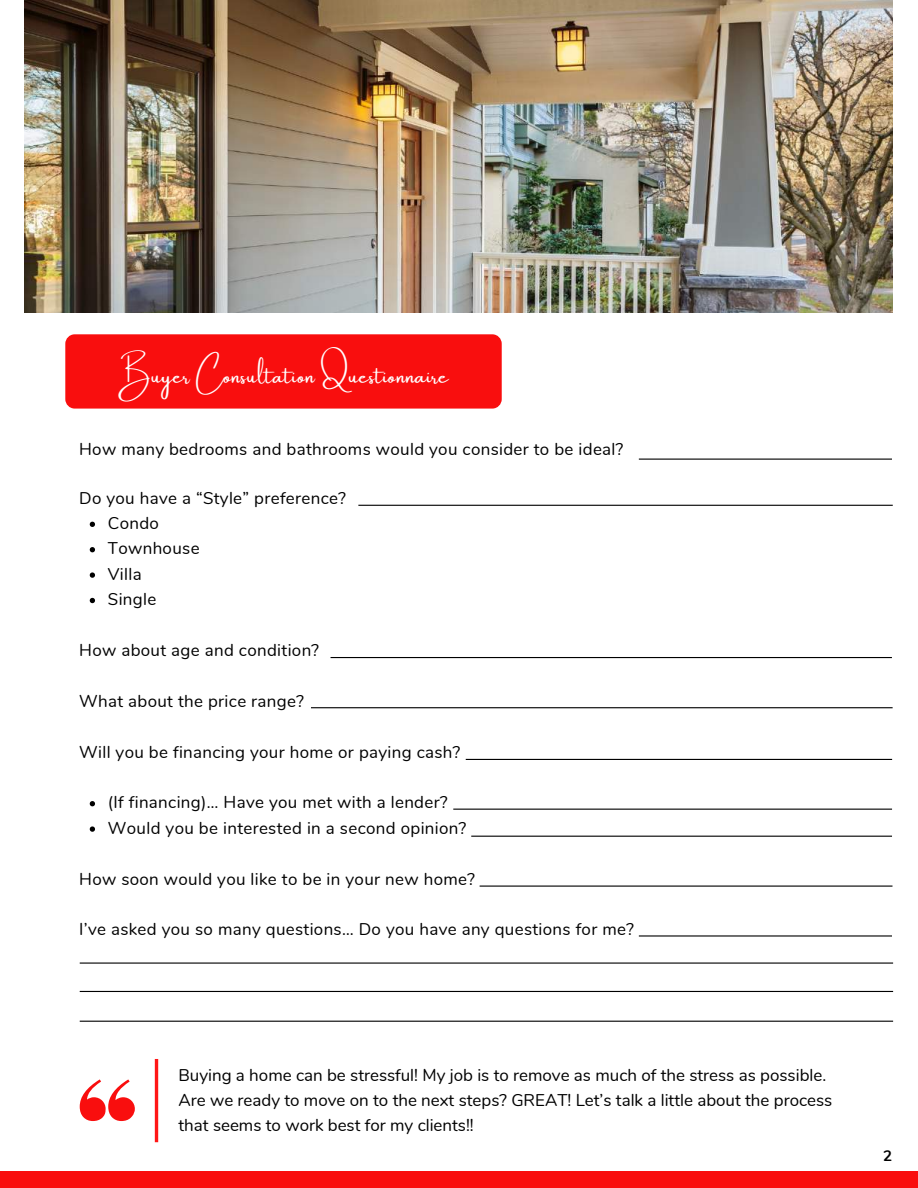
<style>
.page{position:relative;width:918px;height:1188px;background:#fff}
.page>*{position:absolute;margin:0;border:0;box-sizing:border-box;transform-origin:0 0}
.t1{font:21px "Amsterdam One";letter-spacing:.02em;color:#fff}
.t2{font:16.95px/25.3px "Nunito";letter-spacing:.02em;color:#000}
.t3{font:16.95px/24.8px "Nunito";color:#000}
.t4{font:700 15px "Nunito";color:#000}
</style>
<div class="page">
<svg style="left:90px;top:522px;width:5px;height:5px"></svg>
<svg style="left:90px;top:547px;width:5px;height:5px"></svg>
<svg style="left:90px;top:572px;width:5px;height:6px"></svg>
<svg style="left:90px;top:598px;width:5px;height:5px"></svg>
<svg style="left:90px;top:801px;width:5px;height:5px"></svg>
<svg style="left:90px;top:826px;width:5px;height:6px"></svg>
<div style="left:0;top:1172px;width:918px;height:16px;background:#f90e0e"></div>
<img style="left:25px;top:0;width:867px;height:313px">
<div style="left:65px;top:334px;width:437px;height:75px;background:#f90e0e;border-radius:9px"></div>
<hr style="left:358px;top:505px;width:535px;height:1px;background:#000">
<hr style="left:331px;top:657px;width:561px;height:1px;background:#000">
<hr style="left:311px;top:707px;width:582px;height:1px;background:#000">
<hr style="left:466px;top:759px;width:426px;height:1px;background:#000">
<hr style="left:453px;top:809px;width:439px;height:1px;background:#000">
<hr style="left:471px;top:836px;width:421px;height:1px;background:#000">
<hr style="left:480px;top:886px;width:413px;height:1px;background:#000">
<hr style="left:639px;top:935px;width:253px;height:2px;background:#000">
<hr style="left:80px;top:963px;width:813px;height:1px;background:#000">
<hr style="left:80px;top:991px;width:813px;height:1px;background:#000">
<hr style="left:80px;top:1021px;width:813px;height:1px;background:#000">
<hr style="left:639px;top:459px;width:253px;height:1px;background:#000">
<hr style="left:155px;top:1059px;width:3px;height:83px;background:#ff1616">
<svg style="left:80px;top:1079px;width:55px;height:42px"></svg>
<p class="t1" style="left:118px;top:364px;width:332px">Buyer Consultation Questionnaire</p>
<p class="t2" style="left:79px;top:437px;width:546px">How many bedrooms and bathrooms would you consider to be ideal?</p>
<p class="t2" style="left:79px;top:485px;width:268px">Do you have a “Style” preference?</p>
<p class="t2" style="left:108px;top:511px;width:93px">Condo<br>Townhouse<br>Villa<br>Single</p>
<p class="t2" style="left:79px;top:638px;width:241px">How about age and condition?</p>
<p class="t2" style="left:79px;top:689px;width:226px">What about the price range?</p>
<p class="t2" style="left:79px;top:739px;width:383px">Will you be financing your home or paying cash?</p>
<p class="t2" style="left:108px;top:790px;width:360px">(If financing)… Have you met with a lender?<br>Would you be interested in a second opinion?</p>
<p class="t2" style="left:79px;top:866px;width:397px">How soon would you like to be in your new home?</p>
<p class="t2" style="left:79px;top:917px;width:556px">I’ve asked you so many questions… Do you have any questions for me?</p>
<p class="t3" style="left:179px;top:1063px;width:655px">Buying a home can be stressful! My job is to remove as much of the stress as possible.<br>Are we ready to move on to the next steps? GREAT! Let’s talk a little about the process that seems to work best for my clients!!</p>
<p class="t4" style="left:883px;top:1146px;width:11px">2</p>
</div>
